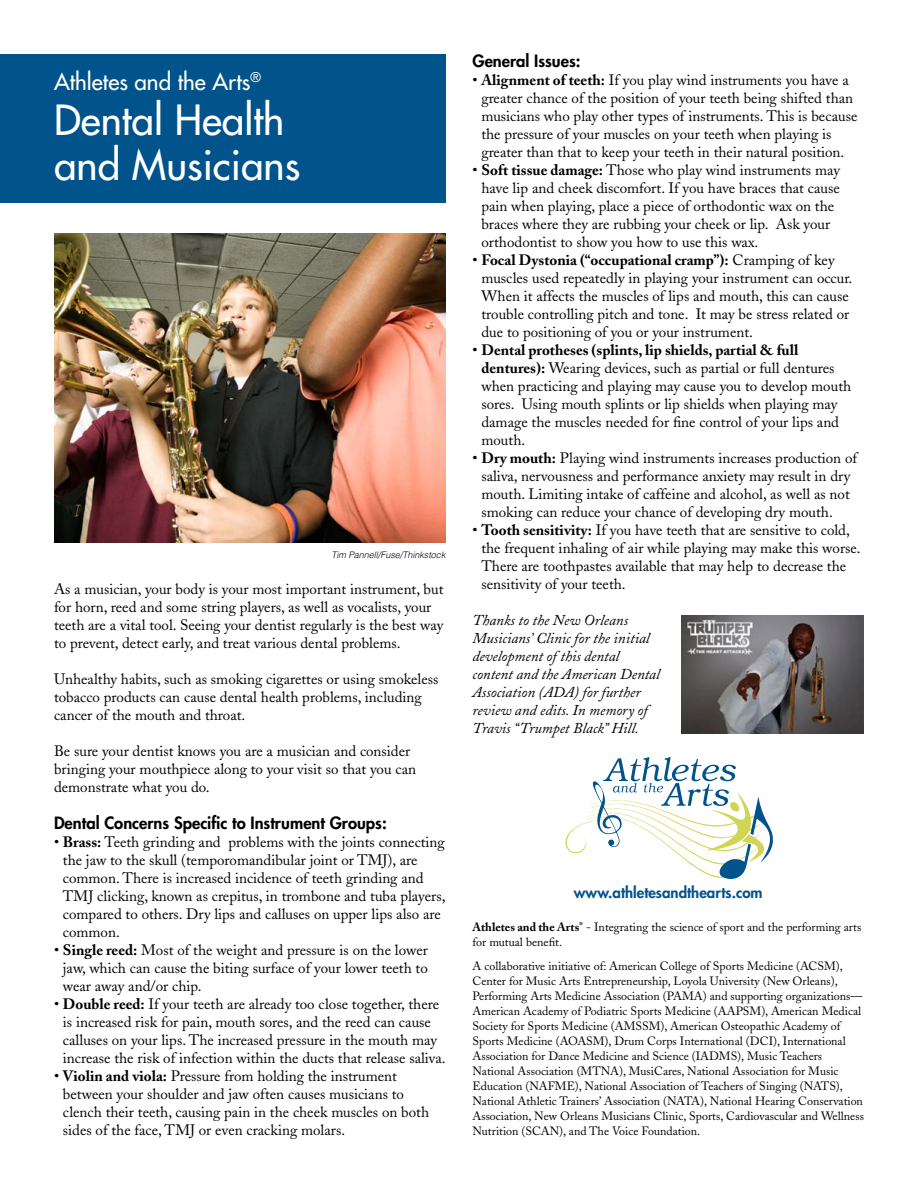
<style>
.page{position:relative;width:918px;height:1188px;background:#fff}
.page>*{position:absolute;margin:0;border:0;box-sizing:border-box;transform-origin:0 0}
.t1{font:40.5px/45px "Futura";color:#fff}
.t2{font:22.5px "Futura";color:#fff}
.t3{font:800 16.5px "Futura";color:#000}
.t4{font:15px/18px "Adobe Caslon";color:#000}
.t5{font:italic 15px/18px "Adobe Caslon";color:#000}
.t6{font:800 15px "Futura";color:#00538b}
.t7{font:12px/15px "Adobe Caslon";color:#000}
.t8{font:italic 300 9px "Helvetica LT Std";color:#000}
.s1{font-weight:700}
</style>
<div class="page">
<div style="left:0;top:54px;width:446px;height:148px;background:#00538b"></div>
<img style="left:54px;top:234px;width:392px;height:308px">
<img style="left:682px;top:615px;width:182px;height:119px">
<svg style="left:566px;top:757px;width:207px;height:122px"></svg>
<h2 class="t2" style="left:54px;top:67px;width:209px">Athletes and the Arts<sup>®</sup></h2>
<h1 class="t1" style="left:54px;top:97px;width:248px">Dental Health and Musicians</h1>
<p class="t8" style="left:331px;top:549px;width:116px">Tim Pannell/Fuse/Thinkstock</p>
<p class="t4" style="left:54px;top:580px;width:391px">As a musician, your body is your most important instrument, but for horn, reed and some string players, as well as vocalists, your teeth are a vital tool. Seeing your dentist regularly is the best way to prevent, detect early, and treat various dental problems.</p>
<p class="t4" style="left:54px;top:670px;width:386px">Unhealthy habits, such as smoking cigarettes or using smokeless tobacco products can cause dental health problems, including cancer of the mouth and throat.</p>
<p class="t4" style="left:54px;top:742px;width:364px">Be sure your dentist knows you are a musician and consider bringing your mouthpiece along to your visit so that you can demonstrate what you do.</p>
<p class="t3" style="left:54px;top:812px;width:334px">Dental Concerns Specific to Instrument Groups:</p>
<p class="t4" style="left:63px;top:833px;width:384px;text-indent:-9px">• <span class="s1">Brass:</span> Teeth grinding and problems with the joints connecting the jaw to the skull (temporomandibular joint or TMJ), are common. There is increased incidence of teeth grinding and TMJ clicking, known as crepitus, in trombone and tuba players, compared to others. Dry lips and calluses on upper lips also are common.</p>
<p class="t4" style="left:63px;top:941px;width:366px;text-align:justify;text-indent:-9px">• <span class="s1">Single reed:</span> Most of the weight and pressure is on the lower jaw, which can cause the biting surface of your lower teeth to wear away and/or chip.</p>
<p class="t4" style="left:54px;top:995px;width:393px;text-align:center">• <span class="s1">Double reed:</span> If your teeth are already too close together, there is increased risk for pain, mouth sores, and the reed can cause calluses on your lips. The increased pressure in the mouth may increase the risk of infection within the ducts that release saliva.</p>
<p class="t4" style="left:63px;top:1067px;width:368px;text-indent:-9px">• <span class="s1">Violin and viola:</span> Pressure from holding the instrument between your shoulder and jaw often causes musicians to clench their teeth, causing pain in the cheek muscles on both sides of the face, TMJ or even cracking molars.</p>
<p class="t3" style="left:472px;top:50px;width:110px">General Issues:</p>
<p class="t4" style="left:481px;top:71px;width:377px;text-indent:-9px">• <span class="s1">Alignment of teeth:</span> If you play wind instruments you have a greater chance of the position of your teeth being shifted than musicians who play other types of instruments. This is because the pressure of your muscles on your teeth when playing is greater than that to keep your teeth in their natural position.</p>
<p class="t4" style="left:481px;top:161px;width:360px;text-indent:-9px">• <span class="s1">Soft tissue damage:</span> Those who play wind instruments may have lip and cheek discomfort. If you have braces that cause pain when playing, place a piece of orthodontic wax on the braces where they are rubbing your cheek or lip. Ask your orthodontist to show you how to use this wax.</p>
<p class="t4" style="left:481px;top:251px;width:373px;text-indent:-9px">• <span class="s1">Focal Dystonia (“occupational cramp”):</span> Cramping of key muscles used repeatedly in playing your instrument can occur.<br>When it affects the muscles of lips and mouth, this can cause trouble controlling pitch and tone. It may be stress related or due to positioning of you or your instrument.</p>
<p class="t4" style="left:481px;top:341px;width:371px;text-indent:-9px">• <span class="s1">Dental protheses (splints, lip shields, partial &amp; full dentures):</span> Wearing devices, such as partial or full dentures when practicing and playing may cause you to develop mouth sores. Using mouth splints or lip shields when playing may damage the muscles needed for fine control of your lips and mouth.</p>
<p class="t4" style="left:481px;top:449px;width:377px;text-indent:-9px">• <span class="s1">Dry mouth:</span> Playing wind instruments increases production of saliva, nervousness and performance anxiety may result in dry mouth. Limiting intake of caffeine and alcohol, as well as not smoking can reduce your chance of developing dry mouth.</p>
<p class="t4" style="left:481px;top:521px;width:381px;text-indent:-9px">• <span class="s1">Tooth sensitivity:</span> If you have teeth that are sensitive to cold, the frequent inhaling of air while playing may make this worse.<br>There are toothpastes available that may help to decrease the sensitivity of your teeth.</p>
<p class="t5" style="left:472px;top:612px;width:189px">Thanks to the New Orleans<br>Musicians’ Clinic for the initial development of this dental content and the American Dental<br>Association (ADA) for further review and edits. In memory of<br>Travis “Trumpet Black” Hill.</p>
<p class="t6" style="left:574px;top:883px;width:190px">www.athletesandthearts.com</p>
<p class="t7" style="left:472px;top:920px;width:390px"><span class="s1">Athletes and the Arts</span><sup>®</sup> - Integrating the science of sport and the performing arts for mutual benefit.</p>
<p class="t7" style="left:473px;top:959px;width:393px">A collaborative initiative of: American College of Sports Medicine (ACSM), Center for Music Arts Entrepreneurship, Loyola University (New Orleans), Performing Arts Medicine Association (PAMA) and supporting organizations— American Academy of Podiatric Sports Medicine (AAPSM), American Medical Society for Sports Medicine (AMSSM), American Osteopathic Academy of Sports Medicine (AOASM), Drum Corps International (DCI), International Association for Dance Medicine and Science (IADMS), Music Teachers National Association (MTNA), MusiCares, National Association for Music Education (NAFME), National Association of Teachers of Singing (NATS), National Athletic Trainers’ Association (NATA), National Hearing Conservation Association, New Orleans Musicians Clinic, Sports, Cardiovascular and Wellness Nutrition (SCAN), and The Voice Foundation.</p>
</div>
